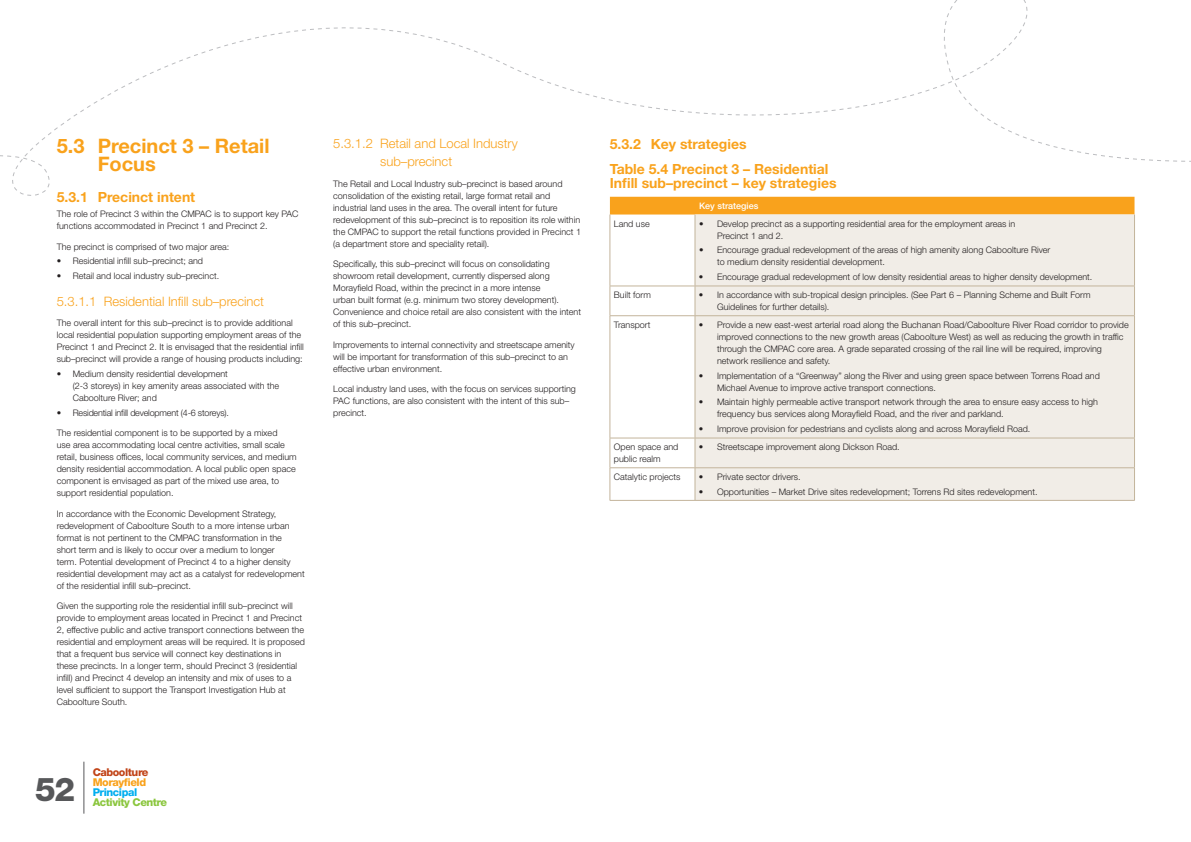
<style>
.page{position:relative;width:1191px;height:842px;background:#fff}
.page>*{position:absolute;margin:0;border:0;box-sizing:border-box;transform-origin:0 0}
.t1{font:800 32.8px "Helvetica Neue LT Std";color:#57585a}
.Head2{font:700 20px/18px "Helvetica Neue LT Std";color:#f9a21c}
.Head3{font:700 14px/14px "Helvetica Neue LT Std";color:#f9a21c}
.Callout{font:300 13px/18px "Helvetica Neue LT Std";color:#f9a21c}
.t2{font:800 10.8px "Helvetica Neue LT Std";letter-spacing:-.04em;color:#8bc63e}
.t3{font:800 10.8px "Helvetica Neue LT Std";letter-spacing:-.04em;color:#c14418}
.t4{font:800 10.8px "Helvetica Neue LT Std";letter-spacing:-.04em;color:#f9a21c}
.t5{font:800 10.8px "Helvetica Neue LT Std";letter-spacing:-.04em;color:#00aeef}
.Body{font:300 9px/12px "Helvetica Neue LT Std";color:#231f20}
.Body-2{font:300 9px "Helvetica Neue LT Std";letter-spacing:-.02em;color:#231f20}
.Body-3{font:500 9px "Helvetica Neue LT Std";color:#fff}
</style>
<div class="page">
<svg style="left:12px;top:173px;width:38px;height:23px"></svg>
<svg style="left:944px;top:0;width:84px;height:53px"></svg>
<svg style="left:0;top:53px;width:1191px;height:120px"></svg>
<hr style="left:84px;top:762px;width:1px;height:52px;background:#57585a">
<div style="left:610px;top:197px;width:524px;height:17px;background:#f9a21c"></div>
<div style="left:695px;top:215px;width:439px;height:285px;background:#f1ede7"></div>
<hr style="left:609px;top:215px;width:1px;height:71px;background:#c3b49b">
<hr style="left:694px;top:215px;width:1px;height:71px;background:#c3b49b">
<hr style="left:1134px;top:215px;width:1px;height:71px;background:#c3b49b">
<hr style="left:609px;top:286px;width:86px;height:1px;background:#c3b49b">
<svg style="left:609px;top:286px;width:1px;height:29px"></svg>
<hr style="left:695px;top:286px;width:439px;height:1px;background:#c3b49b">
<svg style="left:694px;top:286px;width:1px;height:29px"></svg>
<svg style="left:1134px;top:286px;width:1px;height:29px"></svg>
<hr style="left:609px;top:315px;width:86px;height:1px;background:#c3b49b">
<hr style="left:609px;top:316px;width:1px;height:122px;background:#c3b49b">
<hr style="left:695px;top:315px;width:439px;height:1px;background:#c3b49b">
<hr style="left:694px;top:316px;width:1px;height:122px;background:#c3b49b">
<hr style="left:1134px;top:316px;width:1px;height:122px;background:#c3b49b">
<hr style="left:609px;top:438px;width:86px;height:1px;background:#c3b49b">
<svg style="left:609px;top:438px;width:1px;height:29px"></svg>
<hr style="left:695px;top:438px;width:439px;height:1px;background:#c3b49b">
<svg style="left:694px;top:438px;width:1px;height:29px"></svg>
<svg style="left:1134px;top:438px;width:1px;height:29px"></svg>
<hr style="left:609px;top:467px;width:86px;height:1px;background:#c3b49b">
<hr style="left:609px;top:468px;width:1px;height:32px;background:#c3b49b">
<hr style="left:695px;top:467px;width:439px;height:1px;background:#c3b49b">
<hr style="left:694px;top:468px;width:1px;height:32px;background:#c3b49b">
<hr style="left:1134px;top:468px;width:1px;height:32px;background:#c3b49b">
<hr style="left:609px;top:500px;width:86px;height:1px;background:#c3b49b">
<hr style="left:695px;top:500px;width:439px;height:1px;background:#c3b49b">
<p class="Head2" style="left:98px;top:137px;width:173px;text-indent:-41px">5.3 Precinct 3 – Retail<br>Focus</p>
<p class="Head3" style="left:57px;top:190px;width:140px">5.3.1 Precinct intent</p>
<p class="Body" style="left:57px;top:208px;width:243px">The role of Precinct 3 within the CMPAC is to support key PAC functions accommodated in Precinct 1 and Precinct 2.</p>
<p class="Body" style="left:57px;top:240px;width:174px">The precinct is comprised of two major area:</p>
<p class="Body" style="left:57px;top:255px;width:148px">• Residential infill sub–precinct; and</p>
<p class="Body" style="left:57px;top:270px;width:164px">• Retail and local industry sub–precinct.</p>
<p class="Callout" style="left:57px;top:292px;width:209px">5.3.1.1 Residential Infill sub–precinct</p>
<p class="Body" style="left:57px;top:317px;width:249px">The overall intent for this sub–precinct is to provide additional local residential population supporting employment areas of the Precinct 1 and Precinct 2. It is envisaged that the residential infill sub–precinct will provide a range of housing products including:</p>
<p class="Body" style="left:73px;top:368px;width:208px;text-indent:-16px">• Medium density residential development<br>(2-3 storeys) in key amenity areas associated with the<br>Caboolture River; and</p>
<p class="Body-2" style="left:57px;top:407px;width:174px">• Residential infill development (4-6 storeys).</p>
<p class="Body" style="left:57px;top:427px;width:241px">The residential component is to be supported by a mixed<br>use area accommodating local centre activities, small scale retail, business offices, local community services, and medium density residential accommodation. A local public open space component is envisaged as part of the mixed use area, to support residential population.</p>
<p class="Body" style="left:57px;top:507px;width:250px">In accordance with the Economic Development Strategy, redevelopment of Caboolture South to a more intense urban format is not pertinent to the CMPAC transformation in the<br>short term and is likely to occur over a medium to longer<br>term. Potential development of Precinct 4 to a higher density residential development may act as a catalyst for redevelopment of the residential infill sub–precinct.</p>
<p class="Body" style="left:57px;top:600px;width:250px">Given the supporting role the residential infill sub–precinct will provide to employment areas located in Precinct 1 and Precinct 2, effective public and active transport connections between the residential and employment areas will be required. It is proposed that a frequent bus service will connect key destinations in<br>these precincts. In a longer term, should Precinct 3 (residential infill) and Precinct 4 develop an intensity and mix of uses to a level sufficient to support the Transport Investigation Hub at Caboolture South.</p>
<h1 class="t1" style="left:35px;top:770px;width:42px">52</h1>
<p class="t3" style="left:93px;top:766px;width:57px">Caboolture</p>
<p class="t4" style="left:93px;top:776px;width:55px">Morayfield</p>
<p class="t5" style="left:93px;top:786px;width:46px">Principal</p>
<p class="t2" style="left:93px;top:796px;width:76px">Activity Centre</p>
<p class="Callout" style="left:380px;top:134px;width:139px;text-indent:-47px">5.3.1.2 Retail and Local Industry sub–precinct</p>
<p class="Body" style="left:333px;top:177px;width:249px">The Retail and Local Industry sub–precinct is based around consolidation of the existing retail, large format retail and industrial land uses in the area. The overall intent for future redevelopment of this sub–precinct is to reposition its role within the CMPAC to support the retail functions provided in Precinct 1 (a department store and speciality retail).</p>
<p class="Body" style="left:333px;top:258px;width:249px">Specifically, this sub–precinct will focus on consolidating showroom retail development, currently dispersed along Morayfield Road, within the precinct in a more intense<br>urban built format (e.g. minimum two storey development).<br>Convenience and choice retail are also consistent with the intent of this sub–precinct.</p>
<p class="Body" style="left:333px;top:338px;width:243px">Improvements to internal connectivity and streetscape amenity will be important for transformation of this sub–precinct to an effective urban environment.</p>
<p class="Body" style="left:333px;top:383px;width:244px">Local industry land uses, with the focus on services supporting<br>PAC functions, are also consistent with the intent of this sub– precinct.</p>
<p class="Head3" style="left:609px;top:137px;width:138px">5.3.2 Key strategies</p>
<p class="Head3" style="left:609px;top:162px;width:228px">Table 5.4 Precinct 3 – Residential<br>Infill sub–precinct – key strategies</p>
<p class="Body-3" style="left:699px;top:200px;width:61px">Key strategies</p>
<p class="Body" style="left:614px;top:217px;width:37px">Land use</p>
<p class="Body" style="left:717px;top:217px;width:300px;text-indent:-18px">• Develop precinct as a supporting residential area for the employment areas in<br>Precinct 1 and 2.</p>
<p class="Body" style="left:717px;top:244px;width:335px;text-indent:-18px">• Encourage gradual redevelopment of the areas of high amenity along Caboolture River to medium density residential development.</p>
<p class="Body" style="left:699px;top:271px;width:395px">• Encourage gradual redevelopment of low density residential areas to higher density development.</p>
<p class="Body" style="left:614px;top:289px;width:38px">Built form</p>
<p class="Body" style="left:717px;top:289px;width:375px;text-indent:-18px">• In accordance with sub-tropical design principles. (See Part 6 – Planning Scheme and Built Form<br>Guidelines for further details).</p>
<p class="Body" style="left:614px;top:318px;width:38px">Transport</p>
<p class="Body" style="left:717px;top:318px;width:413px;text-indent:-18px">• Provide a new east-west arterial road along the Buchanan Road/Caboolture River Road corridor to provide improved connections to the new growth areas (Caboolture West) as well as reducing the growth in traffic through the CMPAC core area. A grade separated crossing of the rail line will be required, improving network resilience and safety.</p>
<p class="Body" style="left:717px;top:369px;width:384px;text-indent:-18px">• Implementation of a “Greenway” along the River and using green space between Torrens Road and<br>Michael Avenue to improve active transport connections.</p>
<p class="Body" style="left:717px;top:396px;width:382px;text-indent:-18px">• Maintain highly permeable active transport network through the area to ensure easy access to high frequency bus services along Morayfield Road, and the river and parkland.</p>
<p class="Body" style="left:699px;top:423px;width:333px">• Improve provision for pedestrians and cyclists along and across Morayfield Road.</p>
<p class="Body" style="left:614px;top:441px;width:66px">Open space and public realm</p>
<p class="Body" style="left:699px;top:441px;width:202px">• Streetscape improvement along Dickson Road.</p>
<p class="Body" style="left:614px;top:470px;width:68px">Catalytic projects</p>
<p class="Body" style="left:699px;top:470px;width:103px">• Private sector drivers.</p>
<p class="Body" style="left:699px;top:485px;width:340px">• Opportunities – Market Drive sites redevelopment; Torrens Rd sites redevelopment.</p>
</div>
